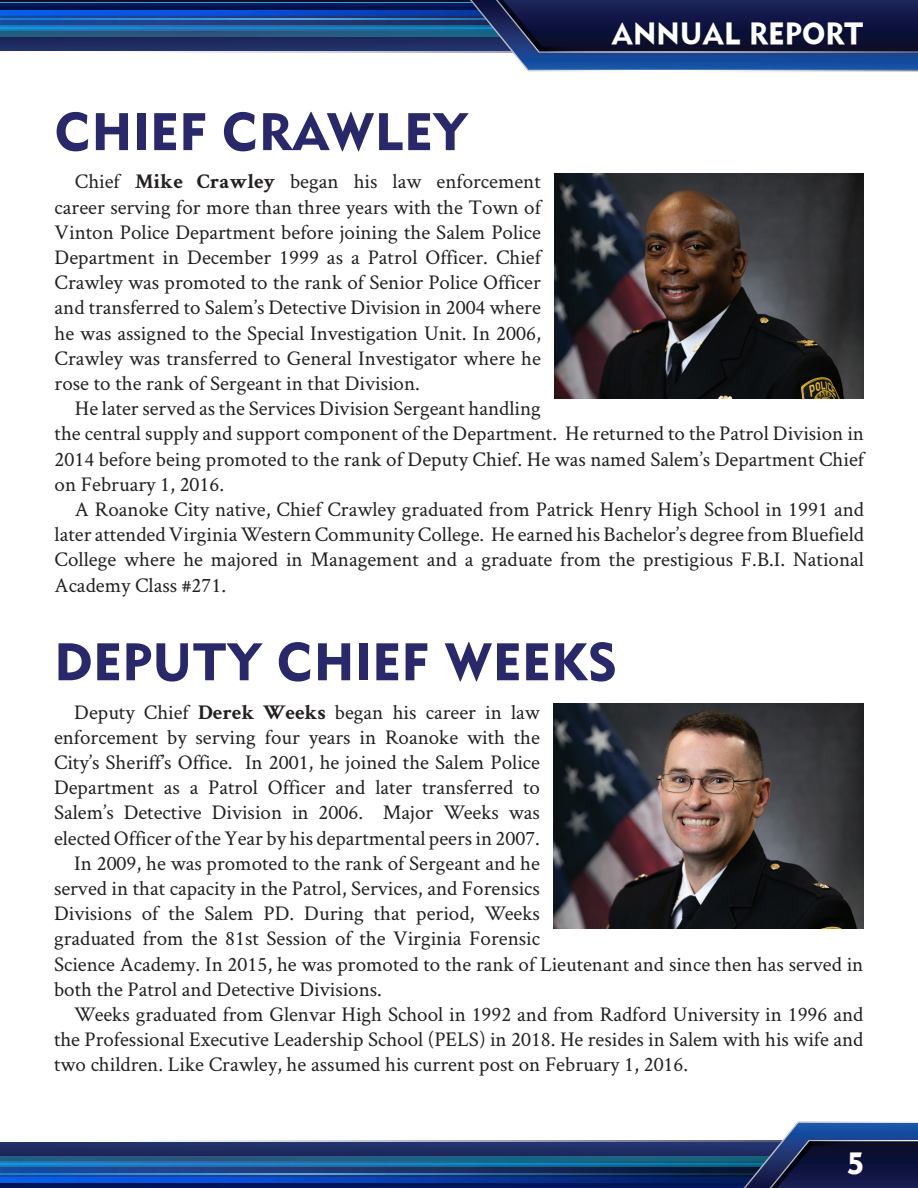
<style>
.page{position:relative;width:918px;height:1188px;background:#fff}
.page>*{position:absolute;margin:0;border:0;box-sizing:border-box;transform-origin:0 0}
.t1{font:52.5px "Metro Black LT Two";color:#28286b}
.t2{font:30px "Metro Black LT Two";color:#fff}
.t3{font:21px/25.2px "Crimson Text";color:#231f20;text-align:justify}
.s1{font-weight:700}
</style>
<div class="page">
<svg style="left:0;top:0;width:918px;height:71px"></svg>
<svg style="left:0;top:1121px;width:918px;height:67px"></svg>
<img style="left:554px;top:174px;width:310px;height:224px">
<img style="left:554px;top:704px;width:309px;height:225px">
<h1 class="t1" style="left:55px;top:99px;width:415px">CHIEF CRAWLEY</h1>
<h2 class="t2" style="left:611px;top:14px;width:254px">ANNUAL REPORT</h2>
<p class="t3" style="left:55px;top:168px;width:488px;text-indent:20px">Chief <span class="s1">Mike Crawley</span> began his law enforcement career serving for more than three years with the Town of Vinton Police Department before joining the Salem Police Department in December 1999 as a Patrol Officer. Chief Crawley was promoted to the rank of Senior Police Officer and transferred to Salem’s Detective Division in 2004 where he was assigned to the Special Investigation Unit. In 2006, Crawley was transferred to General Investigator where he rose to the rank of Sergeant in that Division.</p>
<p class="t3" style="left:55px;top:395px;width:811px;text-align:left;text-indent:20px">He later served as the Services Division Sergeant handling<br>the central supply and support component of the Department. He returned to the Patrol Division in 2014 before being promoted to the rank of Deputy Chief. He was named Salem’s Department Chief on February 1, 2016.</p>
<p class="t3" style="left:55px;top:496px;width:811px;text-indent:20px">A Roanoke City native, Chief Crawley graduated from Patrick Henry High School in 1991 and later attended Virginia Western Community College. He earned his Bachelor’s degree from Bluefield College where he majored in Management and a graduate from the prestigious F.B.I. National Academy Class #271.</p>
<h1 class="t1" style="left:54px;top:629px;width:565px">DEPUTY CHIEF WEEKS</h1>
<p class="t3" style="left:74px;top:699px;width:467px">Deputy Chief <span class="s1">Derek Weeks</span> began his career in law</p>
<p class="t3" style="left:54px;top:724px;width:488px">enforcement by serving four years in Roanoke with the</p>
<p class="t3" style="left:54px;top:749px;width:488px">City’s Sheriff’s Office. In 2001, he joined the Salem Police</p>
<p class="t3" style="left:54px;top:774px;width:488px">Department as a Patrol Officer and later transferred to</p>
<p class="t3" style="left:54px;top:799px;width:488px">Salem’s Detective Division in 2006. Major Weeks was</p>
<p class="t3" style="left:54px;top:825px;width:488px">elected Officer of the Year by his departmental peers in 2007.</p>
<p class="t3" style="left:74px;top:850px;width:467px">In 2009, he was promoted to the rank of Sergeant and he</p>
<p class="t3" style="left:54px;top:875px;width:488px">served in that capacity in the Patrol, Services, and Forensics</p>
<p class="t3" style="left:54px;top:900px;width:488px">Divisions of the Salem PD. During that period, Weeks</p>
<p class="t3" style="left:54px;top:925px;width:488px">graduated from the 81st Session of the Virginia Forensic</p>
<p class="t3" style="left:54px;top:951px;width:811px">Science Academy. In 2015, he was promoted to the rank of Lieutenant and since then has served in</p>
<p class="t3" style="left:54px;top:976px;width:330px">both the Patrol and Detective Divisions.</p>
<p class="t3" style="left:74px;top:1001px;width:791px">Weeks graduated from Glenvar High School in 1992 and from Radford University in 1996 and</p>
<p class="t3" style="left:54px;top:1026px;width:811px">the Professional Executive Leadership School (PELS) in 2018. He resides in Salem with his wife and</p>
<p class="t3" style="left:54px;top:1051px;width:636px">two children. Like Crawley, he assumed his current post on February 1, 2016.</p>
<h2 class="t2" style="left:847px;top:1144px;width:18px">5</h2>
</div>
